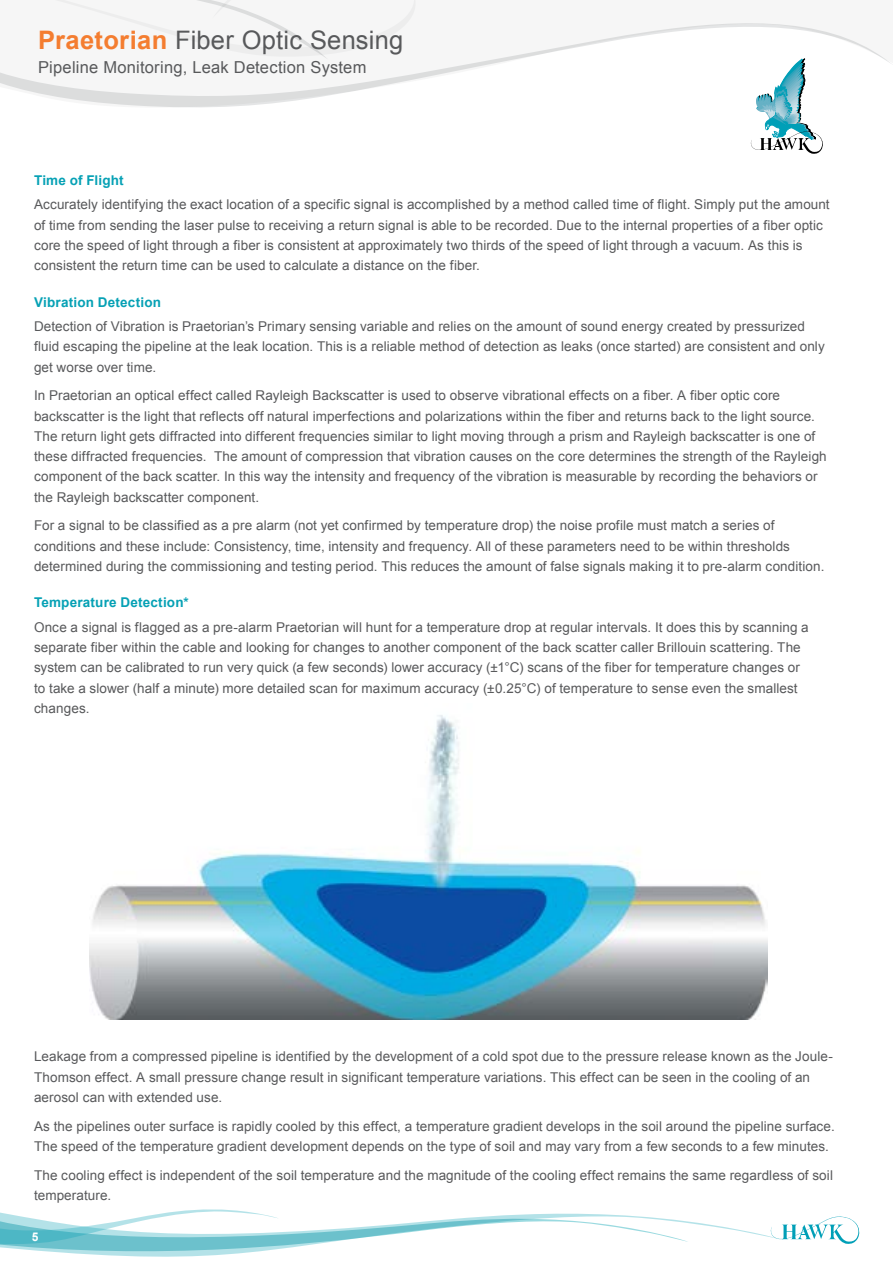
<style>
.page{position:relative;width:893px;height:1263px;background:#fff}
.page>*{position:absolute;margin:0;border:0;box-sizing:border-box;transform-origin:0 0}
.t1{font:25.5px "Arial";letter-spacing:.01em;color:#58595b}
.t2{font:16.5px "Arial";letter-spacing:.015em;color:#58595b}
.t3{font:13.5px/20.2px "Arial";letter-spacing:.005em;color:#58595b}
.t4{font:700 13.5px "Arial";letter-spacing:.015em;color:#06a1b5}
.t5{font:700 12px "Arial";color:#fff}
.s1{font-weight:700;color:#f47d30}
</style>
<div class="page">
<svg style="left:777px;top:1216px;width:82px;height:28px"></svg>
<svg style="left:688px;top:1221px;width:89px;height:18px"></svg>
<svg style="left:20px;top:1213px;width:668px;height:44px"></svg>
<svg style="left:0;top:1209px;width:279px;height:40px"></svg>
<svg style="left:751px;top:132px;width:72px;height:22px"></svg>
<svg style="left:764px;top:115px;width:48px;height:17px"></svg>
<svg style="left:0;top:23px;width:890px;height:92px"></svg>
<svg style="left:0;top:0;width:433px;height:62px"></svg>
<img style="left:90px;top:715px;width:678px;height:304px">
<h1 class="t1" style="left:38px;top:24px;width:367px"><span class="s1">Praetorian</span> Fiber Optic Sensing</h1>
<p class="t2" style="left:38px;top:56px;width:330px">Pipeline Monitoring, Leak Detection System</p>
<p class="t4" style="left:34px;top:171px;width:91px">Time of Flight</p>
<p class="t3" style="left:34px;top:195px;width:797px">Accurately identifying the exact location of a specific signal is accomplished by a method called time of flight. Simply put the amount of time from sending the laser pulse to receiving a return signal is able to be recorded. Due to the internal properties of a fiber optic core the speed of light through a fiber is consistent at approximately two thirds of the speed of light through a vacuum. As this is consistent the return time can be used to calculate a distance on the fiber.</p>
<p class="t4" style="left:34px;top:293px;width:129px">Vibration Detection</p>
<p class="t3" style="left:34px;top:316px;width:792px">Detection of Vibration is Praetorian’s Primary sensing variable and relies on the amount of sound energy created by pressurized fluid escaping the pipeline at the leak location. This is a reliable method of detection as leaks (once started) are consistent and only get worse over time.</p>
<p class="t3" style="left:34px;top:386px;width:794px">In Praetorian an optical effect called Rayleigh Backscatter is used to observe vibrational effects on a fiber. A fiber optic core backscatter is the light that reflects off natural imperfections and polarizations within the fiber and returns back to the light source.<br>The return light gets diffracted into different frequencies similar to light moving through a prism and Rayleigh backscatter is one of these diffracted frequencies. The amount of compression that vibration causes on the core determines the strength of the Rayleigh component of the back scatter. In this way the intensity and frequency of the vibration is measurable by recording the behaviors or the Rayleigh backscatter component.</p>
<p class="t3" style="left:34px;top:516px;width:792px">For a signal to be classified as a pre alarm (not yet confirmed by temperature drop) the noise profile must match a series of conditions and these include: Consistency, time, intensity and frequency. All of these parameters need to be within thresholds determined during the commissioning and testing period. This reduces the amount of false signals making it to pre-alarm condition.</p>
<p class="t4" style="left:34px;top:594px;width:156px">Temperature Detection*</p>
<p class="t3" style="left:34px;top:617px;width:776px">Once a signal is flagged as a pre-alarm Praetorian will hunt for a temperature drop at regular intervals. It does this by scanning a separate fiber within the cable and looking for changes to another component of the back scatter caller Brillouin scattering. The system can be calibrated to run very quick (a few seconds) lower accuracy (±1°C) scans of the fiber for temperature changes or to take a slower (half a minute) more detailed scan for maximum accuracy (±0.25°C) of temperature to sense even the smallest changes.</p>
<p class="t3" style="left:34px;top:1046px;width:800px">Leakage from a compressed pipeline is identified by the development of a cold spot due to the pressure release known as the Joule-<br>Thomson effect. A small pressure change result in significant temperature variations. This effect can be seen in the cooling of an aerosol can with extended use.</p>
<p class="t3" style="left:34px;top:1116px;width:802px">As the pipelines outer surface is rapidly cooled by this effect, a temperature gradient develops in the soil around the pipeline surface.<br>The speed of the temperature gradient development depends on the type of soil and may vary from a few seconds to a few minutes.</p>
<p class="t3" style="left:34px;top:1165px;width:800px">The cooling effect is independent of the soil temperature and the magnitude of the cooling effect remains the same regardless of soil temperature.</p>
<p class="t5" style="left:32px;top:1229px;width:8px">5</p>
</div>
